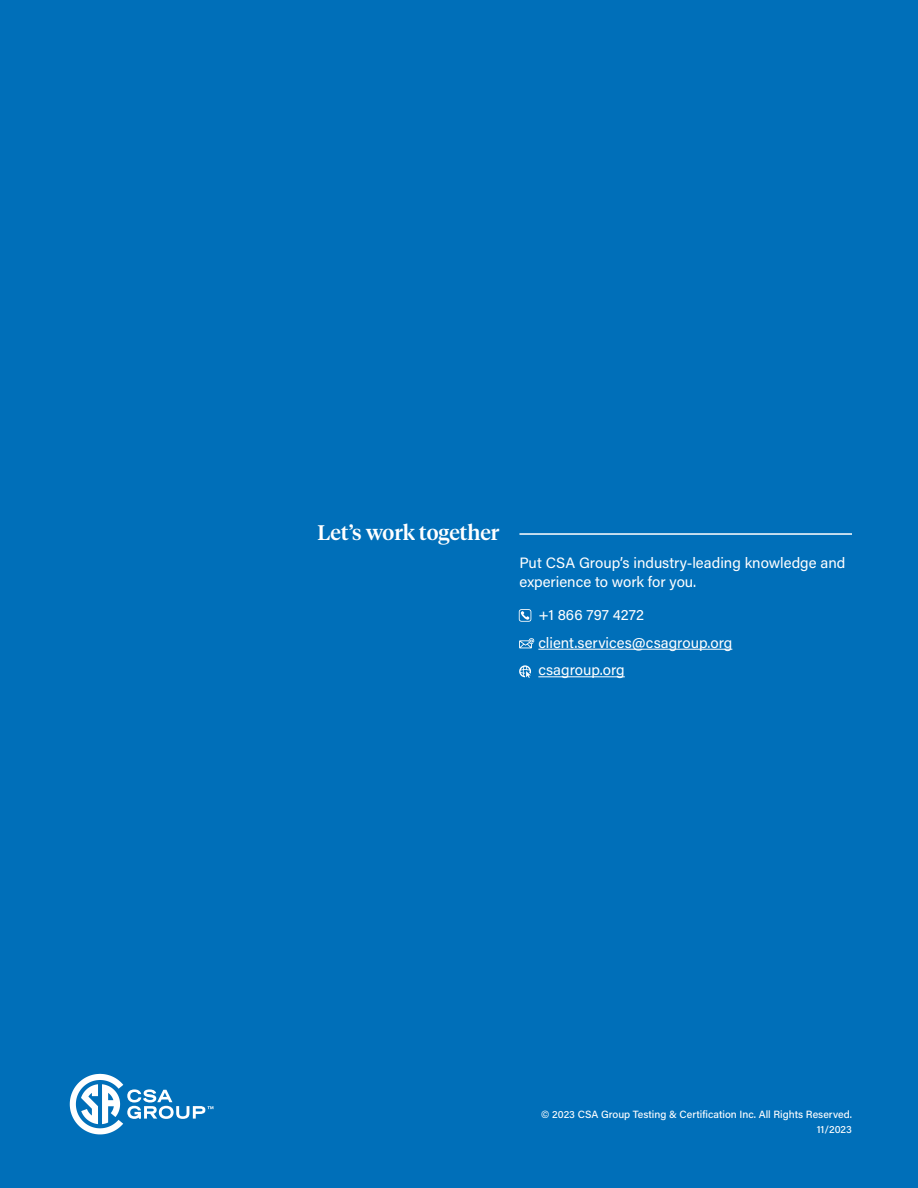
<style>
.page{position:relative;width:918px;height:1188px;background:#006fb9}
.page>*{position:absolute;margin:0;border:0;box-sizing:border-box;transform-origin:0 0}
.t1{font:500 21px "Tiempos Headline";color:#fff}
.Text{font:15px/19.5px "Acumin Pro";color:#fff}
.t2{font:500 10.5px "Acumin Pro";color:#fff}
</style>
<div class="page">
<svg style="left:70px;top:1074px;width:143px;height:60px"></svg>
<hr style="left:519px;top:533px;width:333px;height:2px;background:#fff">
<hr style="left:538px;top:649px;width:194px;height:1px;background:#fff">
<hr style="left:538px;top:676px;width:87px;height:1px;background:#fff">
<svg style="left:519px;top:609px;width:12px;height:13px"></svg>
<svg style="left:519px;top:665px;width:12px;height:13px"></svg>
<svg style="left:519px;top:638px;width:15px;height:10px"></svg>
<h3 class="t1" style="left:318px;top:518px;width:183px">Let’s work together</h3>
<p class="Text" style="left:519px;top:552px;width:327px">Put CSA Group’s industry-leading knowledge and experience to work for you.</p>
<p class="Text" style="left:538px;top:605px;width:107px">+1 866 797 4272</p>
<p class="Text" style="left:538px;top:632px;width:195px">client.services@csagroup.org</p>
<p class="Text" style="left:538px;top:660px;width:88px">csagroup.org</p>
<p class="t2" style="left:541px;top:1107px;width:312px">© 2023 CSA Group Testing &amp; Certification Inc. All Rights Reserved.</p>
<p class="t2" style="left:817px;top:1122px;width:37px">11/2023</p>
</div>
